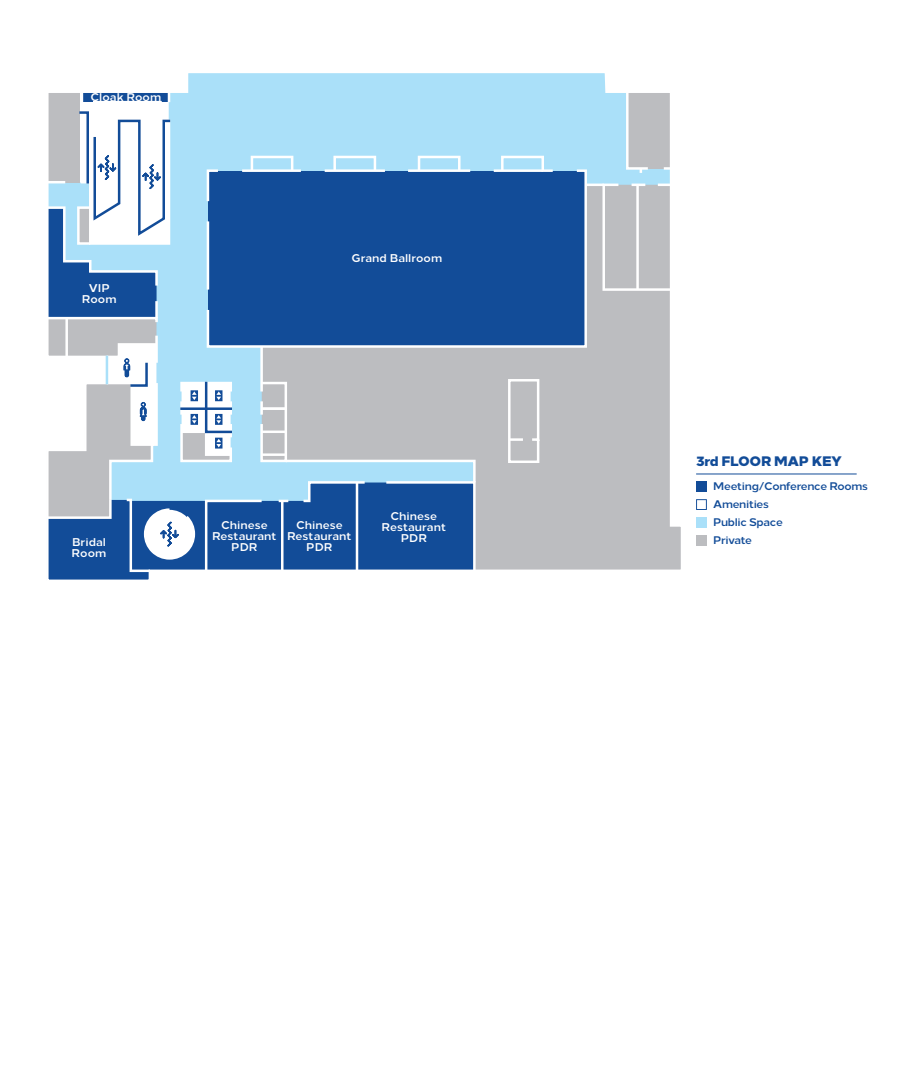
<style>
.page{position:relative;width:897px;height:1077px;background:#fff}
.page>*{position:absolute;margin:0;border:0;box-sizing:border-box;transform-origin:0 0}
.t1{font:800 13.81px "Loew";letter-spacing:-.025em;color:#124c98}
.t2{font:700 11.25px/11px "Loew";letter-spacing:.005em;color:#fff;text-align:center}
.t3{font:700 11px/17.9px "Loew";letter-spacing:-.025em;color:#124c98}
</style>
<div class="page">
<hr style="left:696px;top:473px;width:160px;height:1px;background:#124c98">
<div style="left:696px;top:481px;width:10px;height:11px;background:#124c98"></div>
<svg style="left:696px;top:499px;width:10px;height:11px"></svg>
<div style="left:696px;top:517px;width:10px;height:11px;background:#aae0f9"></div>
<div style="left:696px;top:535px;width:10px;height:10px;background:#bcbdc0"></div>
<svg style="left:48px;top:73px;width:633px;height:507px;background:#a6b9cc"></svg>
<svg style="left:48px;top:92px;width:429px;height:481px;background:#7ca2c7"></svg>
<hr style="left:106px;top:355px;width:2px;height:29px;background:#aae0f9">
<p class="t2" style="left:90px;top:90px;width:72px">Cloak Room</p>
<p class="t2" style="left:82px;top:281px;width:36px">VIP<br>Room</p>
<p class="t2" style="left:351px;top:251px;width:92px">Grand Ballroom</p>
<p class="t2" style="left:72px;top:535px;width:36px;text-align:left">Bridal<br>Room</p>
<p class="t2" style="left:212px;top:518px;width:66px">Chinese<br>Restaurant<br>PDR</p>
<p class="t2" style="left:287px;top:518px;width:66px">Chinese<br>Restaurant<br>PDR</p>
<p class="t2" style="left:381px;top:509px;width:66px">Chinese<br>Restaurant<br>PDR</p>
<p class="t1" style="left:696px;top:449px;width:147px">3rd FLOOR MAP KEY</p>
<p class="t3" style="left:713px;top:476px;width:156px">Meeting/Conference Rooms<br>Amenities<br>Public Space<br>Private</p>
</div>
